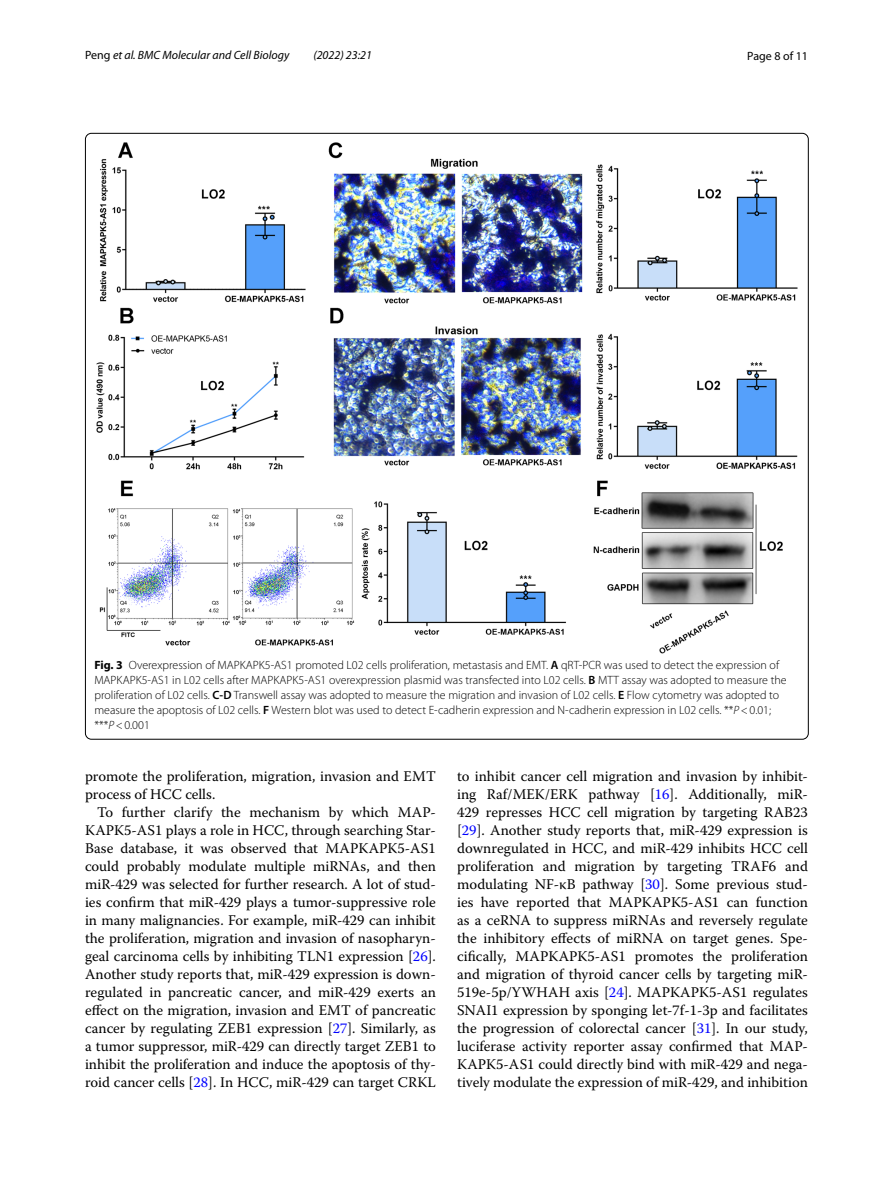
<style>
.page{position:relative;width:893px;height:1187px;background:#fff}
.page>*{position:absolute;margin:0;border:0;box-sizing:border-box;transform-origin:0 0}
.t1{font:14.7px/18px "Warnock Pro";color:#000;text-align:justify}
.t2{font:300 12px/15px "Myriad Pro";color:#000}
.t3{font:italic 12px "Myriad Pro";color:#000}
.t4{font:12px "Myriad Pro";color:#000}
.s1{font-style:normal}
.s2{font-weight:700}
.s3{font-weight:600}
.s4{font-style:italic}
.s5{color:#00f}
</style>
<div class="page">
<img style="left:97px;top:142px;width:700px;height:511px">
<p class="t3" style="left:85px;top:48px;width:206px"><span class="s1">Peng</span> et al. BMC Molecular and Cell Biology</p>
<p class="t3" style="left:313px;top:48px;width:60px">(2022) 23:21</p>
<p class="t4" style="left:747px;top:48px;width:62px">Page 8 of 11</p>
<p class="t2" style="left:94px;top:657px;width:694px"><span class="s2">Fig. 3</span> Overexpression of MAPKAPK5-AS1 promoted L02 cells proliferation, metastasis and EMT. <span class="s3">A</span> qRT-PCR was used to detect the expression of MAPKAPK5-AS1 in L02 cells after MAPKAPK5-AS1 overexpression plasmid was transfected into L02 cells. <span class="s3">B</span> MTT assay was adopted to measure the proliferation of L02 cells. <span class="s3">C-D</span> Transwell assay was adopted to measure the migration and invasion of L02 cells. <span class="s3">E</span> Flow cytometry was adopted to measure the apoptosis of L02 cells. <span class="s3">F</span> Western blot was used to detect E-cadherin expression and N-cadherin expression in L02 cells. **<span class="s4">P</span>&lt;0.01; ***<span class="s4">P</span>&lt;0.001</p>
<p class="t1" style="left:85px;top:766px;width:352px">promote the proliferation, migration, invasion and EMT process of HCC cells.</p>
<p class="t1" style="left:85px;top:802px;width:352px;text-indent:12px">To further clarify the mechanism by which MAP-KAPK5-AS1 plays a role in HCC, through searching Star-Base database, it was observed that MAPKAPK5-AS1 could probably modulate multiple miRNAs, and then miR-429 was selected for further research. A lot of stud&shy;ies confirm that miR-429 plays a tumor-suppressive role in many malignancies. For example, miR-429 can inhibit the proliferation, migration and invasion of nasopharyn&shy;geal carcinoma cells by inhibiting TLN1 expression [<span class="s5">26</span>].<br>Another study reports that, miR-429 expression is down&shy;regulated in pancreatic cancer, and miR-429 exerts an effect on the migration, invasion and EMT of pancreatic cancer by regulating ZEB1 expression [<span class="s5">27</span>]. Similarly, as a tumor suppressor, miR-429 can directly target ZEB1 to inhibit the proliferation and induce the apoptosis of thy&shy;roid cancer cells [<span class="s5">28</span>]. In HCC, miR-429 can target CRKL</p>
<p class="t1" style="left:457px;top:766px;width:352px">to inhibit cancer cell migration and invasion by inhibit&shy;ing Raf/MEK/ERK pathway [<span class="s5">16</span>]. Additionally, miR-429 represses HCC cell migration by targeting RAB23 [<span class="s5">29</span>]. Another study reports that, miR-429 expression is downregulated in HCC, and miR-429 inhibits HCC cell proliferation and migration by targeting TRAF6 and modulating NF-κB pathway [<span class="s5">30</span>]. Some previous stud&shy;ies have reported that MAPKAPK5-AS1 can function as a ceRNA to suppress miRNAs and reversely regulate the inhibitory effects of miRNA on target genes. Spe&shy;cifically, MAPKAPK5-AS1 promotes the proliferation and migration of thyroid cancer cells by targeting miR-519e-5p/YWHAH axis [<span class="s5">24</span>]. MAPKAPK5-AS1 regulates SNAI1 expression by sponging let-7f-1-3p and facilitates the progression of colorectal cancer [<span class="s5">31</span>]. In our study, luciferase activity reporter assay confirmed that MAP-KAPK5-AS1 could directly bind with miR-429 and nega&shy;tively modulate the expression of miR-429, and inhibition</p>
</div>
